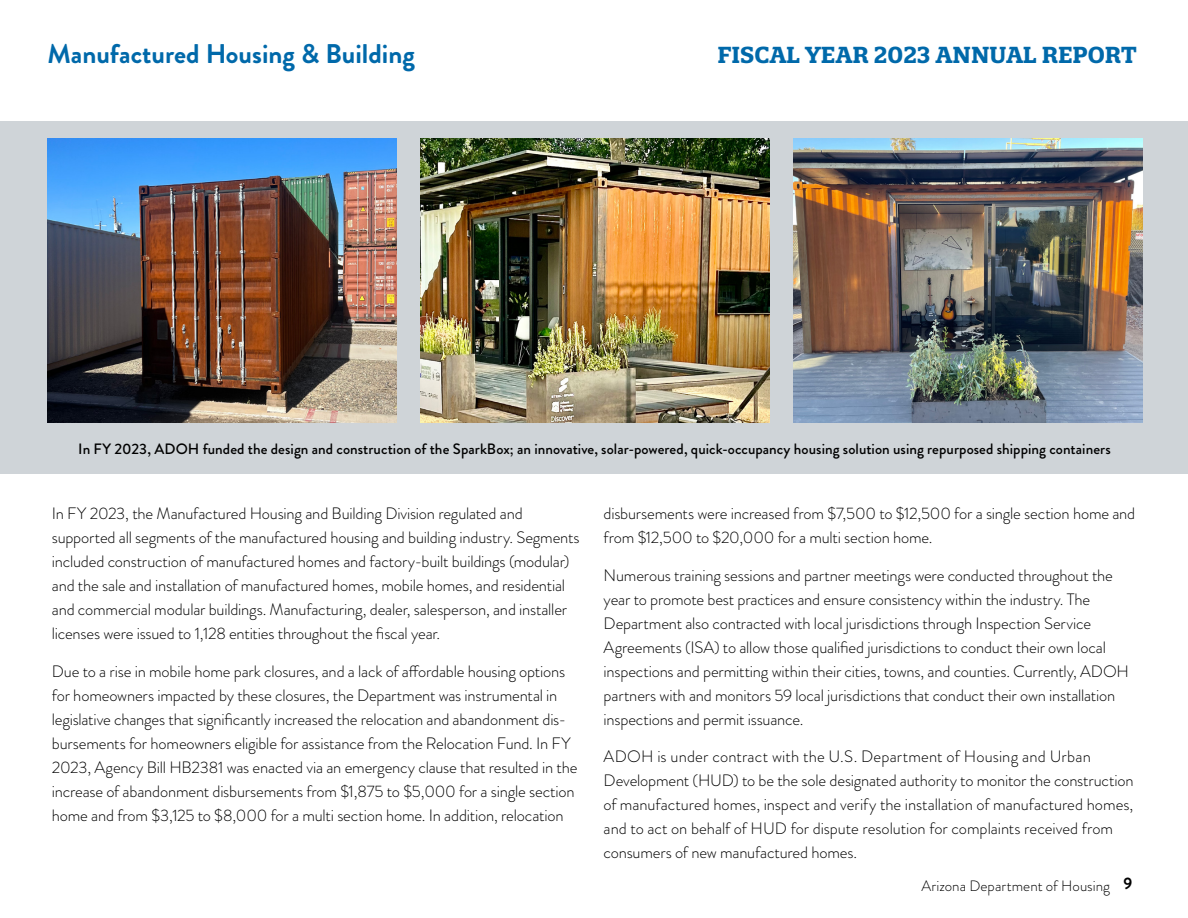
<style>
.page{position:relative;width:1188px;height:918px;background:#fff}
.page>*{position:absolute;margin:0;border:0;box-sizing:border-box;transform-origin:0 0}
.t1{font:700 27px "Brandon Grotesque";color:#0069aa}
.t2{font:700 22.5px "Quatro Slab";color:#0069aa}
.t3{font:300 16.5px/24px "Brandon Grotesque";letter-spacing:-.01em;color:#000}
.t4{font:500 15px "Brandon Grotesque";letter-spacing:.005em;color:#000}
.t5{font:300 15px "Brandon Grotesque";letter-spacing:.005em;color:#000}
.s1{font-weight:700;font-size:16.5px}
</style>
<div class="page">
<div style="left:0;top:122px;width:1188px;height:352px;background:#cfd4d8"></div>
<img style="left:48px;top:138px;width:349px;height:284px">
<img style="left:420px;top:138px;width:350px;height:284px">
<img style="left:793px;top:138px;width:349px;height:284px">
<h1 class="t1" style="left:48px;top:35px;width:369px">Manufactured Housing &amp; Building</h1>
<h2 class="t2" style="left:717px;top:41px;width:421px">FISCAL YEAR 2023 ANNUAL REPORT</h2>
<p class="t4" style="left:78px;top:438px;width:1034px">In FY 2023, ADOH funded the design and construction of the SparkBox; an innovative, solar-powered, quick-occupancy housing solution using repurposed shipping containers</p>
<p class="t3" style="left:52px;top:501px;width:529px">In FY 2023, the Manufactured Housing and Building Division regulated and supported all segments of the manufactured housing and building industry. Segments included construction of manufactured homes and factory-built buildings (modular) and the sale and installation of manufactured homes, mobile homes, and residential and commercial modular buildings. Manufacturing, dealer, salesperson, and installer licenses were issued to 1,128 entities throughout the fiscal year.</p>
<p class="t3" style="left:52px;top:659px;width:527px">Due to a rise in mobile home park closures, and a lack of affordable housing options for homeowners impacted by these closures, the Department was instrumental in legislative changes that significantly increased the relocation and abandonment dis&shy;bursements for homeowners eligible for assistance from the Relocation Fund. In FY 2023, Agency Bill HB2381 was enacted via an emergency clause that resulted in the increase of abandonment disbursements from $1,875 to $5,000 for a single section home and from $3,125 to $8,000 for a multi section home. In addition, relocation</p>
<p class="t3" style="left:604px;top:502px;width:533px">disbursements were increased from $7,500 to $12,500 for a single section home and from $12,500 to $20,000 for a multi section home.</p>
<p class="t3" style="left:604px;top:563px;width:527px">Numerous training sessions and partner meetings were conducted throughout the year to promote best practices and ensure consistency within the industry. The Department also contracted with local jurisdictions through Inspection Service Agreements (ISA) to allow those qualified jurisdictions to conduct their own local inspections and permitting within their cities, towns, and counties. Currently, ADOH partners with and monitors 59 local jurisdictions that conduct their own installation inspections and permit issuance.</p>
<p class="t3" style="left:604px;top:745px;width:531px">ADOH is under contract with the U.S. Department of Housing and Urban Development (HUD) to be the sole designated authority to monitor the construction of manufactured homes, inspect and verify the installation of manufactured homes, and to act on behalf of HUD for dispute resolution for complaints received from consumers of new manufactured homes.</p>
<p class="t5" style="left:921px;top:875px;width:213px">Arizona Department of Housing <span class="s1">9</span></p>
</div>
